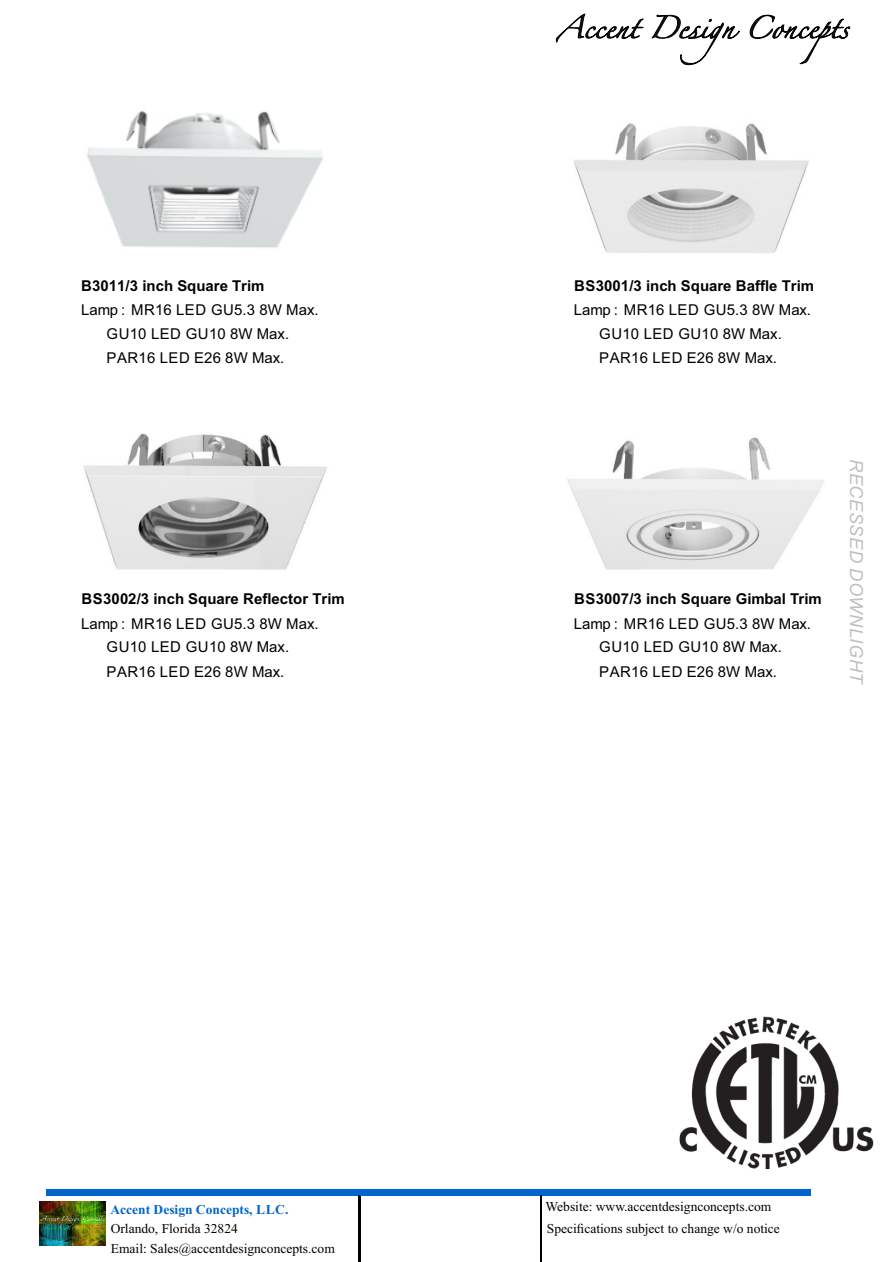
<style>
.page{position:relative;width:893px;height:1262px;background:#fff}
.page>*{position:absolute;margin:0;border:0;box-sizing:border-box;transform-origin:0 0}
.t1{font:italic 18px "Arial";letter-spacing:.035em;color:#c0c0c0}
.t2{font:15px "Arial";letter-spacing:.01em;color:#000}
.t3{font:700 15px "Arial";color:#000}
.t4{font:13.5px "Times New Roman";color:#000}
.t5{font:700 13.5px "Times New Roman";color:#0065cc}
.s1{font-family:"Arial Unicode MS"}
</style>
<div class="page">
<img style="left:679px;top:1016px;width:195px;height:154px">
<img style="left:87px;top:111px;width:236px;height:137px">
<img style="left:574px;top:123px;width:235px;height:130px">
<img style="left:83px;top:433px;width:244px;height:137px">
<img style="left:567px;top:437px;width:257px;height:133px">
<svg style="left:749px;top:15px;width:101px;height:49px"></svg>
<svg style="left:556px;top:14px;width:87px;height:28px"></svg>
<svg style="left:652px;top:14px;width:88px;height:51px"></svg>
<div style="left:46px;top:1188px;width:764px;height:7px;background:#0065cc"></div>
<hr style="left:540px;top:1195px;width:2px;height:66px;background:#000">
<hr style="left:358px;top:1195px;width:2px;height:66px;background:#000">
<img style="left:40px;top:1201px;width:66px;height:44px">
<p class="t3" style="left:81px;top:280px;width:185px">B3011/3 inch Square Trim</p>
<p class="t3" style="left:574px;top:280px;width:241px">BS3001/3 inch Square Baffle Trim</p>
<p class="t2" style="left:81px;top:304px;width:239px">Lamp<span class="s1">：</span>MR16 LED GU5.3 8W Max.</p>
<p class="t2" style="left:574px;top:304px;width:239px">Lamp<span class="s1">：</span>MR16 LED GU5.3 8W Max.</p>
<p class="t2" style="left:107px;top:328px;width:184px">GU10 LED GU10 8W Max.</p>
<p class="t2" style="left:599px;top:328px;width:184px">GU10 LED GU10 8W Max.</p>
<p class="t2" style="left:107px;top:352px;width:179px">PAR16 LED E26 8W Max.</p>
<p class="t2" style="left:599px;top:352px;width:179px">PAR16 LED E26 8W Max.</p>
<p class="t3" style="left:81px;top:593px;width:265px">BS3002/3 inch Square Reflector Trim</p>
<p class="t3" style="left:574px;top:593px;width:249px">BS3007/3 inch Square Gimbal Trim</p>
<p class="t2" style="left:81px;top:617px;width:239px">Lamp<span class="s1">：</span>MR16 LED GU5.3 8W Max.</p>
<p class="t2" style="left:574px;top:617px;width:239px">Lamp<span class="s1">：</span>MR16 LED GU5.3 8W Max.</p>
<p class="t2" style="left:107px;top:641px;width:184px">GU10 LED GU10 8W Max.</p>
<p class="t2" style="left:599px;top:641px;width:184px">GU10 LED GU10 8W Max.</p>
<p class="t2" style="left:107px;top:665px;width:179px">PAR16 LED E26 8W Max.</p>
<p class="t2" style="left:599px;top:665px;width:179px">PAR16 LED E26 8W Max.</p>
<p class="t1" style="left:863px;top:459px;width:225px;rotate:90deg">RECESSED DOWNLIGHT</p>
<p class="t5" style="left:110px;top:1205px;width:180px">Accent Design Concepts, LLC.</p>
<p class="t4" style="left:545px;top:1201px;width:227px">Website: www.accentdesignconcepts.com</p>
<p class="t4" style="left:111px;top:1223px;width:129px">Orlando, Florida 32824</p>
<p class="t4" style="left:547px;top:1223px;width:234px">Specifications subject to change w/o notice</p>
<p class="t4" style="left:111px;top:1243px;width:225px">Email: Sales@accentdesignconcepts.com</p>
</div>
